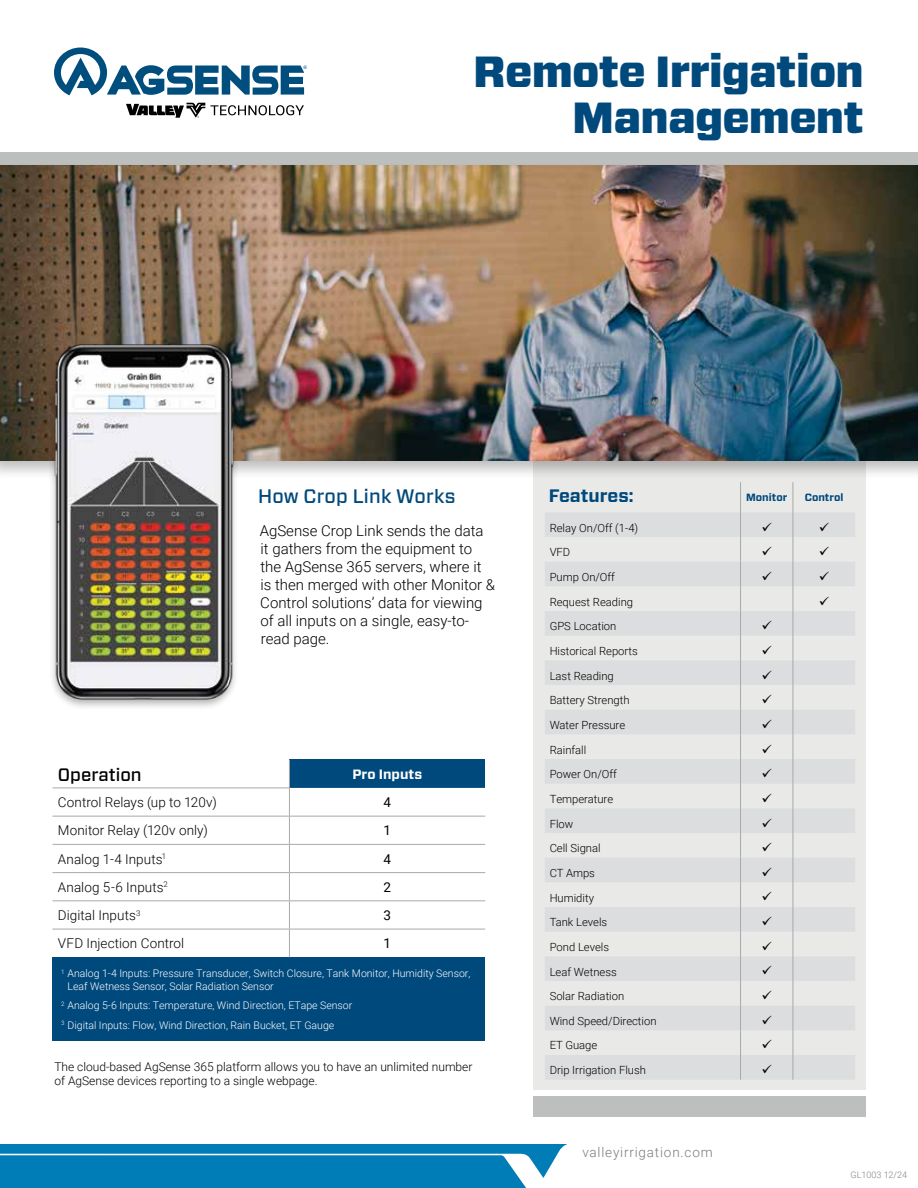
<style>
.page{position:relative;width:918px;height:1188px;background:#fff}
.page>*{position:absolute;margin:0;border:0;box-sizing:border-box;transform-origin:0 0}
.t1{font:900 43.5px/46.5px "Forza";letter-spacing:-.02em;color:#00497c;text-align:right}
.t2{font:500 19.5px "Forza";letter-spacing:.01em;color:#00497c}
.t3{font:700 18px "Forza";color:#00497c}
.t4{font:500 18px "Forza";color:#000}
.t5{font:300 15px/18px "Roboto";color:#000}
.t6{font:300 13.5px "Roboto";letter-spacing:.005em;color:#000}
.t7{font:300 13.5px "Roboto";letter-spacing:.06em;color:#787b7d}
.t8{font:700 13.5px "Forza";color:#fff}
.t9{font:13.5px "Roboto";color:#000}
.t10{font:300 12px/14.4px "Roboto";color:#000}
.t11{font:300 11.25px "Roboto";color:#000}
.t12{font:300 10.5px/12.6px "Roboto";color:#fff}
.t13{font:700 10.5px "Forza";color:#00497c}
.t14{font:300 9px "Roboto";color:#808285}
</style>
<div class="page">
<svg style="left:0;top:1144px;width:567px;height:44px;background:#1688bc"></svg>
<div style="left:534px;top:447px;width:332px;height:643px;background:#e9e9e8"></div>
<div style="left:0;top:152px;width:918px;height:14px;background:#bdbfbf"></div>
<div style="left:0;top:161px;width:918px;height:319px;background:#000;opacity:.26"></div>
<img style="left:0;top:166px;width:918px;height:294px">
<img style="left:8px;top:331px;width:272px;height:376px">
<div style="left:534px;top:1097px;width:332px;height:20px;background:#bdbfbf"></div>
<svg style="left:545px;top:512px;width:310px;height:568px;fill:#dcddde"></svg>
<hr style="left:740px;top:482px;width:1px;height:30px;background:#a7a9ac">
<hr style="left:793px;top:482px;width:1px;height:30px;background:#a7a9ac">
<svg style="left:740px;top:512px;width:1px;height:568px"></svg>
<svg style="left:793px;top:512px;width:1px;height:568px"></svg>
<div style="left:289px;top:760px;width:196px;height:28px;background:#00497c"></div>
<svg style="left:52px;top:815px;width:433px;height:114px"></svg>
<div style="left:52px;top:957px;width:433px;height:84px;background:#00497c"></div>
<svg style="left:289px;top:760px;width:1px;height:197px"></svg>
<hr style="left:52px;top:816px;width:237px;height:1px;background:#a7a9ac">
<hr style="left:289px;top:816px;width:196px;height:1px;background:#a7a9ac">
<hr style="left:52px;top:844px;width:237px;height:1px;background:#a7a9ac">
<hr style="left:289px;top:844px;width:196px;height:1px;background:#a7a9ac">
<hr style="left:52px;top:872px;width:237px;height:1px;background:#a7a9ac">
<hr style="left:289px;top:872px;width:196px;height:1px;background:#a7a9ac">
<hr style="left:52px;top:900px;width:237px;height:1px;background:#a7a9ac">
<hr style="left:289px;top:900px;width:196px;height:1px;background:#a7a9ac">
<hr style="left:52px;top:929px;width:237px;height:1px;background:#a7a9ac">
<hr style="left:289px;top:929px;width:196px;height:1px;background:#a7a9ac">
<hr style="left:52px;top:788px;width:238px;height:1px;background:#a7a9ac">
<svg style="left:54px;top:48px;width:253px;height:47px"></svg>
<svg style="left:126px;top:103px;width:178px;height:15px"></svg>
<svg style="left:762px;top:522px;width:10px;height:9px"></svg>
<svg style="left:820px;top:522px;width:9px;height:9px"></svg>
<svg style="left:762px;top:547px;width:10px;height:9px"></svg>
<svg style="left:820px;top:547px;width:9px;height:9px"></svg>
<svg style="left:762px;top:571px;width:10px;height:9px"></svg>
<svg style="left:820px;top:571px;width:9px;height:9px"></svg>
<svg style="left:820px;top:596px;width:9px;height:9px"></svg>
<svg style="left:762px;top:621px;width:10px;height:9px"></svg>
<svg style="left:762px;top:645px;width:10px;height:9px"></svg>
<svg style="left:762px;top:670px;width:10px;height:9px"></svg>
<svg style="left:762px;top:695px;width:10px;height:9px"></svg>
<svg style="left:762px;top:719px;width:10px;height:9px"></svg>
<svg style="left:762px;top:744px;width:10px;height:9px"></svg>
<svg style="left:762px;top:769px;width:10px;height:9px"></svg>
<svg style="left:762px;top:793px;width:10px;height:9px"></svg>
<svg style="left:762px;top:818px;width:10px;height:9px"></svg>
<svg style="left:762px;top:843px;width:10px;height:9px"></svg>
<svg style="left:762px;top:867px;width:10px;height:9px"></svg>
<svg style="left:762px;top:892px;width:10px;height:9px"></svg>
<svg style="left:762px;top:917px;width:10px;height:8px"></svg>
<svg style="left:762px;top:941px;width:10px;height:9px"></svg>
<svg style="left:762px;top:966px;width:10px;height:9px"></svg>
<svg style="left:762px;top:991px;width:10px;height:8px"></svg>
<svg style="left:762px;top:1015px;width:10px;height:9px"></svg>
<svg style="left:762px;top:1040px;width:10px;height:9px"></svg>
<svg style="left:762px;top:1065px;width:10px;height:8px"></svg>
<h1 class="t1" style="left:473px;top:49px;width:392px">Remote Irrigation<br>Management</h1>
<h2 class="t2" style="left:258px;top:484px;width:199px">How Crop Link Works</h2>
<h3 class="t3" style="left:549px;top:484px;width:86px">Features:</h3>
<p class="t13" style="left:746px;top:491px;width:43px">Monitor</p>
<p class="t13" style="left:805px;top:491px;width:40px">Control</p>
<h3 class="t5" style="left:260px;top:521px;width:237px">AgSense Crop Link sends the data it gathers from the equipment to the AgSense 365 servers, where it is then merged with other Monitor &amp;<br>Control solutions’ data for viewing of all inputs on a single, easy-to&shy;read page.</h3>
<h3 class="t4" style="left:58px;top:763px;width:85px">Operation</h3>
<p class="t8" style="left:353px;top:765px;width:71px">Pro Inputs</p>
<p class="t6" style="left:58px;top:793px;width:161px">Control Relays (up to 120v)</p>
<p class="t9" style="left:384px;top:793px;width:9px">4</p>
<p class="t6" style="left:58px;top:821px;width:152px">Monitor Relay (120v only)</p>
<p class="t9" style="left:384px;top:821px;width:9px">1</p>
<p class="t6" style="left:58px;top:849px;width:110px">Analog 1-4 Inputs<sup>1</sup></p>
<p class="t9" style="left:384px;top:849px;width:9px">4</p>
<p class="t6" style="left:58px;top:878px;width:112px">Analog 5-6 Inputs<sup>2</sup></p>
<p class="t9" style="left:384px;top:878px;width:9px">2</p>
<p class="t6" style="left:58px;top:906px;width:84px">Digital Inputs<sup>3</sup></p>
<p class="t9" style="left:384px;top:906px;width:9px">3</p>
<p class="t6" style="left:58px;top:934px;width:128px">VFD Injection Control</p>
<p class="t9" style="left:384px;top:934px;width:9px">1</p>
<p class="t12" style="left:68px;top:967px;width:404px;text-indent:-6px"><sup>1</sup> Analog 1-4 Inputs: Pressure Transducer, Switch Closure, Tank Monitor, Humidity Sensor,<br>Leaf Wetness Sensor, Solar Radiation Sensor</p>
<p class="t12" style="left:61px;top:995px;width:293px;line-height:19.5px"><sup>2</sup> Analog 5-6 Inputs: Temperature, Wind Direction, ETape Sensor<br><sup>3</sup> Digital Inputs: Flow, Wind Direction, Rain Bucket, ET Gauge</p>
<p class="t10" style="left:54px;top:1059px;width:420px">The cloud-based AgSense 365 platform allows you to have an unlimited number of AgSense devices reporting to a single webpage.</p>
<p class="t11" style="left:550px;top:520px;width:90px">Relay On/Off (1-4)</p>
<p class="t11" style="left:550px;top:544px;width:22px">VFD</p>
<p class="t11" style="left:550px;top:569px;width:67px">Pump On/Off</p>
<p class="t11" style="left:550px;top:594px;width:85px">Request Reading</p>
<p class="t11" style="left:550px;top:618px;width:68px">GPS Location</p>
<p class="t11" style="left:550px;top:643px;width:90px">Historical Reports</p>
<p class="t11" style="left:550px;top:668px;width:66px">Last Reading</p>
<p class="t11" style="left:550px;top:692px;width:81px">Battery Strength</p>
<p class="t11" style="left:550px;top:717px;width:77px">Water Pressure</p>
<p class="t11" style="left:550px;top:742px;width:38px">Rainfall</p>
<p class="t11" style="left:550px;top:766px;width:69px">Power On/Off</p>
<p class="t11" style="left:550px;top:791px;width:65px">Temperature</p>
<p class="t11" style="left:550px;top:816px;width:25px">Flow</p>
<p class="t11" style="left:550px;top:840px;width:53px">Cell Signal</p>
<p class="t11" style="left:550px;top:865px;width:47px">CT Amps</p>
<p class="t11" style="left:550px;top:890px;width:46px">Humidity</p>
<p class="t11" style="left:550px;top:914px;width:59px">Tank Levels</p>
<p class="t11" style="left:550px;top:939px;width:61px">Pond Levels</p>
<p class="t11" style="left:550px;top:964px;width:69px">Leaf Wetness</p>
<p class="t11" style="left:550px;top:988px;width:76px">Solar Radiation</p>
<p class="t11" style="left:550px;top:1013px;width:108px">Wind Speed/Direction</p>
<p class="t11" style="left:550px;top:1038px;width:49px">ET Guage</p>
<p class="t11" style="left:550px;top:1062px;width:98px">Drip Irrigation Flush</p>
<p class="t7" style="left:582px;top:1142px;width:132px">valleyirrigation.com</p>
<p class="t14" style="left:851px;top:1168px;width:58px">GL1003 12/24</p>
</div>
